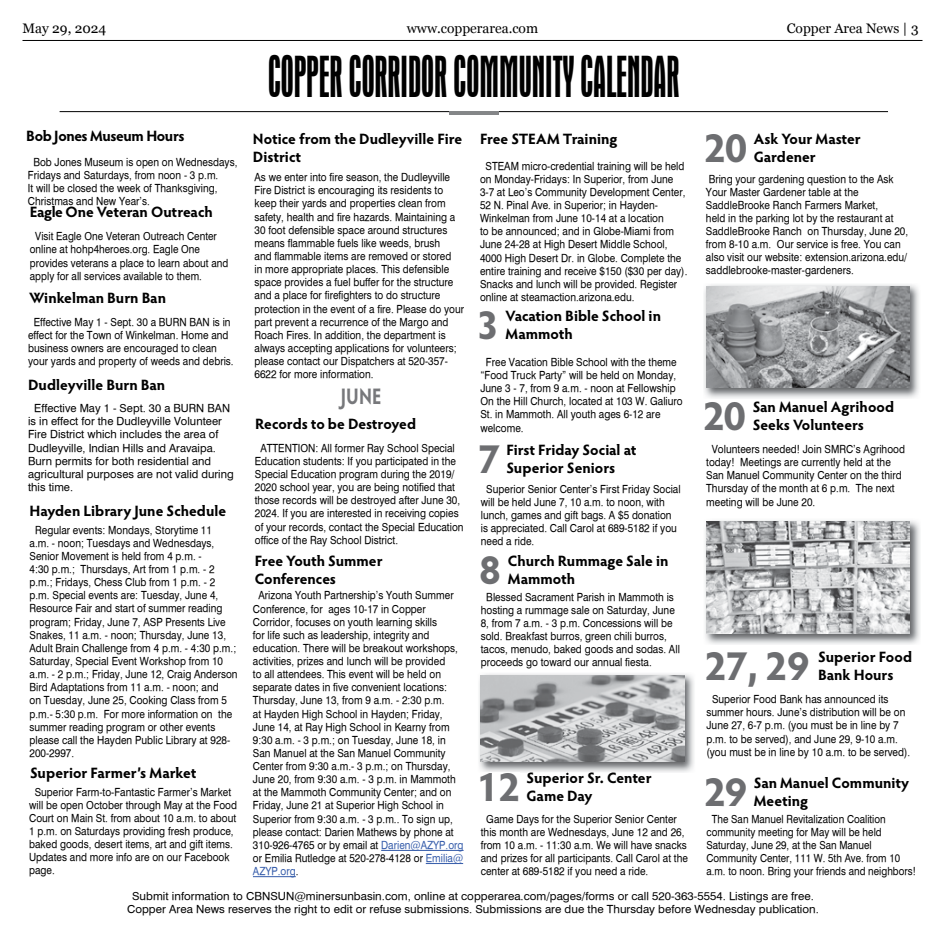
<style>
.page{position:relative;width:945px;height:945px;background:#fff}
.page>*{position:absolute;margin:0;border:0;box-sizing:border-box;transform-origin:0 0}
.t1{font:condensed 60px "Aurora BT";color:#000;scale:.8 1}
.t2{font:700 41.25px "Hypatia Sans Pro";letter-spacing:-.025em;color:#6d6e71}
.t3{font:700 22.5px "Hypatia Sans Pro";color:#77787b;scale:.8 1}
.t4{font:700 15px/18px "Hypatia Sans Pro";color:#000}
.t5{font:700 15px "Hypatia Sans Pro";letter-spacing:-.025em;color:#000}
.t6{font:13.75px "Georgia";color:#000}
.t7{font:11.25px/13.1px "Geneva";color:#000;scale:.9 1}
.t8{font:11.25px/13.1px "Geneva";color:#000;text-align:center}
.t9{font:11.25px/13.1px "Geneva";color:#000;scale:.88 1}
.t10{font:11.25px/13.1px "Geneva";color:#000;scale:.89 1}
.s1{color:#355caa}
</style>
<div class="page">
<hr style="left:22px;top:40px;width:900px;height:1px;background:#000">
<hr style="left:60px;top:111px;width:828px;height:1px;background:#000">
<hr style="left:449px;top:111px;width:49px;height:3px;background:#848688">
<hr style="left:381px;top:850px;width:83px;height:1px;background:#355caa">
<hr style="left:426px;top:863px;width:37px;height:1px;background:#355caa">
<hr style="left:253px;top:876px;width:43px;height:1px;background:#355caa">
<img style="left:705px;top:520px;width:215px;height:124px">
<img style="left:707px;top:521px;width:203px;height:113px">
<img style="left:479px;top:674px;width:215px;height:98px">
<img style="left:529px;top:772px;width:87px;height:1px">
<img style="left:481px;top:675px;width:203px;height:87px">
<img style="left:704px;top:284px;width:215px;height:114px">
<img style="left:706px;top:286px;width:204px;height:102px">
<p class="t6" style="left:22px;top:18px;width:85px">May 29, 2024</p>
<p class="t6" style="left:407px;top:18px;width:133px">www.copperarea.com</p>
<p class="t6" style="left:787px;top:18px;width:133px">Copper Area News | 3</p>
<h1 class="t1" style="left:268px;top:46px;width:516px">COPPER CORRIDOR COMMUNITY CALENDAR</h1>
<h3 class="t5" style="left:26px;top:125px;width:160px">Bob Jones Museum Hours</h3>
<p class="t7" style="left:28px;top:155px;width:234px;text-indent:5px">Bob Jones Museum is open on Wednesdays, Fridays and Saturdays, from noon - 3 p.m.<br>It will be closed the week of Thanksgiving, Christmas and New Year’s.</p>
<h3 class="t4" style="left:30px;top:202px;width:184px">Eagle One Veteran Outreach</h3>
<p class="t10" style="left:30px;top:230px;width:225px;text-indent:5px">Visit Eagle One Veteran Outreach Center online at hohp4heroes.org. Eagle One provides veterans a place to learn about and apply for all services available to them.</p>
<h3 class="t4" style="left:29px;top:288px;width:138px">Winkelman Burn Ban</h3>
<p class="t7" style="left:28px;top:315px;width:230px;text-indent:6px">Effective May 1 - Sept. 30 a BURN BAN is in effect for the Town of Winkelman. Home and business owners are encouraged to clean your yards and property of weeds and debris.</p>
<h3 class="t4" style="left:28px;top:376px;width:139px">Dudleyville Burn Ban</h3>
<p class="t8" style="left:28px;top:402px;width:207px;text-align:left;text-indent:6px">Effective May 1 - Sept. 30 a BURN BAN is in effect for the Dudleyville Volunteer Fire District which includes the area of Dudleyville, Indian Hills and Aravaipa.<br>Burn permits for both residential and agricultural purposes are not valid during this time.</p>
<h3 class="t4" style="left:30px;top:501px;width:198px">Hayden Library June Schedule</h3>
<p class="t7" style="left:30px;top:523px;width:233px;text-indent:6px">Regular events: Mondays, Storytime 11<br>a.m. - noon; Tuesdays and Wednesdays, Senior Movement is held from 4 p.m. -<br>4:30 p.m.; Thursdays, Art from 1 p.m. - 2 p.m.; Fridays, Chess Club from 1 p.m. - 2 p.m. Special events are: Tuesday, June 4, Resource Fair and start of summer reading program; Friday, June 7, ASP Presents Live Snakes, 11 a.m. - noon; Thursday, June 13, Adult Brain Challenge from 4 p.m. - 4:30 p.m.; Saturday, Special Event Workshop from 10 a.m. - 2 p.m.; Friday, June 12, Craig Anderson Bird Adaptations from 11 a.m. - noon; and<br>on Tuesday, June 25, Cooking Class from 5 p.m.- 5:30 p.m. For more information on the summer reading program or other events please call the Hayden Public Library at 928- 200-2997.</p>
<h3 class="t4" style="left:30px;top:763px;width:168px">Superior Farmer’s Market</h3>
<p class="t7" style="left:29px;top:785px;width:232px;text-indent:6px">Superior Farm-to-Fantastic Farmer’s Market will be open October through May at the Food Court on Main St. from about 10 a.m. to about 1 p.m. on Saturdays providing fresh produce, baked goods, desert items, art and gift items.<br>Updates and more info are on our Facebook page.</p>
<h3 class="t4" style="left:253px;top:129px;width:211px">Notice from the Dudleyville Fire<br>District</h3>
<p class="t7" style="left:255px;top:171px;width:235px">As we enter into fire season, the Dudleyville Fire District is encouraging its residents to keep their yards and properties clean from safety, health and fire hazards. Maintaining a 30 foot defensible space around structures means flammable fuels like weeds, brush<br>and flammable items are removed or stored<br>in more appropriate places. This defensible space provides a fuel buffer for the structure and a place for firefighters to do structure protection in the event of a fire. Please do your part prevent a recurrence of the Margo and Roach Fires. In addition, the department is always accepting applications for volunteers; please contact our Dispatchers at 520-357- 6622 for more information.</p>
<h3 class="t3" style="left:341px;top:380px;width:52px">JUNE</h3>
<h3 class="t4" style="left:255px;top:414px;width:162px">Records to be Destroyed</h3>
<p class="t7" style="left:255px;top:441px;width:233px;text-indent:6px">ATTENTION: All former Ray School Special Education students: If you participated in the Special Education program during the 2019/ 2020 school year, you are being notified that those records will be destroyed after June 30, 2024. If you are interested in receiving copies of your records, contact the Special Education office of the Ray School District.</p>
<h3 class="t4" style="left:255px;top:551px;width:129px">Free Youth Summer<br>Conferences</h3>
<p class="t7" style="left:253px;top:589px;width:236px;text-indent:6px">Arizona Youth Partnership’s Youth Summer Conference, for ages 10-17 in Copper Corridor, focuses on youth learning skills<br>for life such as leadership, integrity and education. There will be breakout workshops, activities, prizes and lunch will be provided<br>to all attendees. This event will be held on separate dates in five convenient locations:<br>Thursday, June 13, from 9 a.m. - 2:30 p.m.<br>at Hayden High School in Hayden; Friday, June 14, at Ray High School in Kearny from 9:30 a.m. - 3 p.m.; on Tuesday, June 18, in San Manuel at the San Manuel Community Center from 9:30 a.m.- 3 p.m.; on Thursday, June 20, from 9:30 a.m. - 3 p.m. in Mammoth at the Mammoth Community Center; and on Friday, June 21 at Superior High School in Superior from 9:30 a.m. - 3 p.m.. To sign up, please contact: Darien Mathews by phone at 310-926-4765 or by email at <span class="s1">Darien@AZYP.org </span>or Emilia Rutledge at 520-278-4128 or <span class="s1">Emilia@ AZYP.org</span>.</p>
<h3 class="t4" style="left:480px;top:129px;width:139px">Free STEAM Training</h3>
<p class="t7" style="left:480px;top:159px;width:232px;text-indent:6px">STEAM micro-credential training will be held on Monday-Fridays: In Superior, from June 3-7 at Leo’s Community Development Center, 52 N. Pinal Ave. in Superior; in Hayden-Winkelman from June 10-14 at a location<br>to be announced; and in Globe-Miami from June 24-28 at High Desert Middle School, 4000 High Desert Dr. in Globe. Complete the entire training and receive $150 ($30 per day).<br>Snacks and lunch will be provided. Register online at steamaction.arizona.edu.</p>
<h2 class="t2" style="left:477px;top:295px;width:24px">3</h2>
<h3 class="t4" style="left:506px;top:306px;width:157px">Vacation Bible School in<br>Mammoth</h3>
<p class="t7" style="left:480px;top:355px;width:226px;text-indent:6px">Free Vacation Bible School with the theme “Food Truck Party” will be held on Monday, June 3 - 7, from 9 a.m. - noon at Fellowship On the Hill Church, located at 103 W. Galiuro St. in Mammoth. All youth ages 6-12 are welcome.</p>
<h2 class="t2" style="left:477px;top:429px;width:24px">7</h2>
<h3 class="t4" style="left:506px;top:440px;width:132px">First Friday Social at<br>Superior Seniors</h3>
<p class="t7" style="left:481px;top:482px;width:224px;text-indent:6px">Superior Senior Center’s First Friday Social will be held June 7, 10 a.m. to noon, with lunch, games and gift bags. A $5 donation is appreciated. Call Carol at 689-5182 if you need a ride.</p>
<h2 class="t2" style="left:479px;top:540px;width:24px">8</h2>
<h3 class="t4" style="left:508px;top:551px;width:162px">Church Rummage Sale in<br>Mammoth</h3>
<p class="t7" style="left:481px;top:590px;width:223px;text-indent:6px">Blessed Sacrament Parish in Mammoth is hosting a rummage sale on Saturday, June 8, from 7 a.m. - 3 p.m. Concessions will be sold. Breakfast burros, green chili burros, tacos, menudo, baked goods and sodas. All proceeds go toward our annual fiesta.</p>
<h2 class="t2" style="left:476px;top:758px;width:46px">12</h2>
<h3 class="t4" style="left:527px;top:768px;width:127px">Superior Sr. Center<br>Game Day</h3>
<p class="t7" style="left:481px;top:812px;width:232px;text-indent:6px">Game Days for the Superior Senior Center this month are Wednesdays, June 12 and 26, from 10 a.m. - 11:30 a.m. We will have snacks and prizes for all participants. Call Carol at the center at 689-5182 if you need a ride.</p>
<h2 class="t2" style="left:703px;top:118px;width:46px">20</h2>
<h3 class="t4" style="left:754px;top:129px;width:109px">Ask Your Master<br>Gardener</h3>
<p class="t7" style="left:706px;top:172px;width:226px">Bring your gardening question to the Ask Your Master Gardener table at the SaddleBrooke Ranch Farmers Market,<br>held in the parking lot by the restaurant at SaddleBrooke Ranch on Thursday, June 20, from 8-10 a.m. Our service is free. You can also visit our website: extension.arizona.edu/ saddlebrooke-master-gardeners.</p>
<h2 class="t2" style="left:702px;top:387px;width:46px">20</h2>
<h3 class="t4" style="left:753px;top:397px;width:143px">San Manuel Agrihood<br>Seeks Volunteers</h3>
<p class="t7" style="left:706px;top:442px;width:222px;text-indent:6px">Volunteers needed! Join SMRC’s Agrihood today! Meetings are currently held at the San Manuel Community Center on the third Thursday of the month at 6 p.m. The next meeting will be June 20.</p>
<h2 class="t2" style="left:704px;top:637px;width:108px">27, 29</h2>
<h3 class="t4" style="left:818px;top:647px;width:95px">Superior Food<br>Bank Hours</h3>
<p class="t7" style="left:707px;top:693px;width:228px;text-indent:6px">Superior Food Bank has announced its summer hours. June’s distribution will be on June 27, 6-7 p.m. (you must be in line by 7 p.m. to be served), and June 29, 9-10 a.m. (you must be in line by 10 a.m. to be served).</p>
<h2 class="t2" style="left:703px;top:763px;width:46px">29</h2>
<h3 class="t4" style="left:754px;top:773px;width:157px">San Manuel Community<br>Meeting</h3>
<p class="t9" style="left:707px;top:812px;width:239px;text-indent:5px">The San Manuel Revitalization Coalition community meeting for May will be held Saturday, June 29, at the San Manuel Community Center, 111 W. 5th Ave. from 10 a.m. to noon. Bring your friends and neighbors!</p>
<p class="t8" style="left:127px;top:890px;width:693px">Submit information to CBNSUN@minersunbasin.com, online at copperarea.com/pages/forms or call 520-363-5554. Listings are free.<br>Copper Area News reserves the right to edit or refuse submissions. Submissions are due the Thursday before Wednesday publication.</p>
</div>
